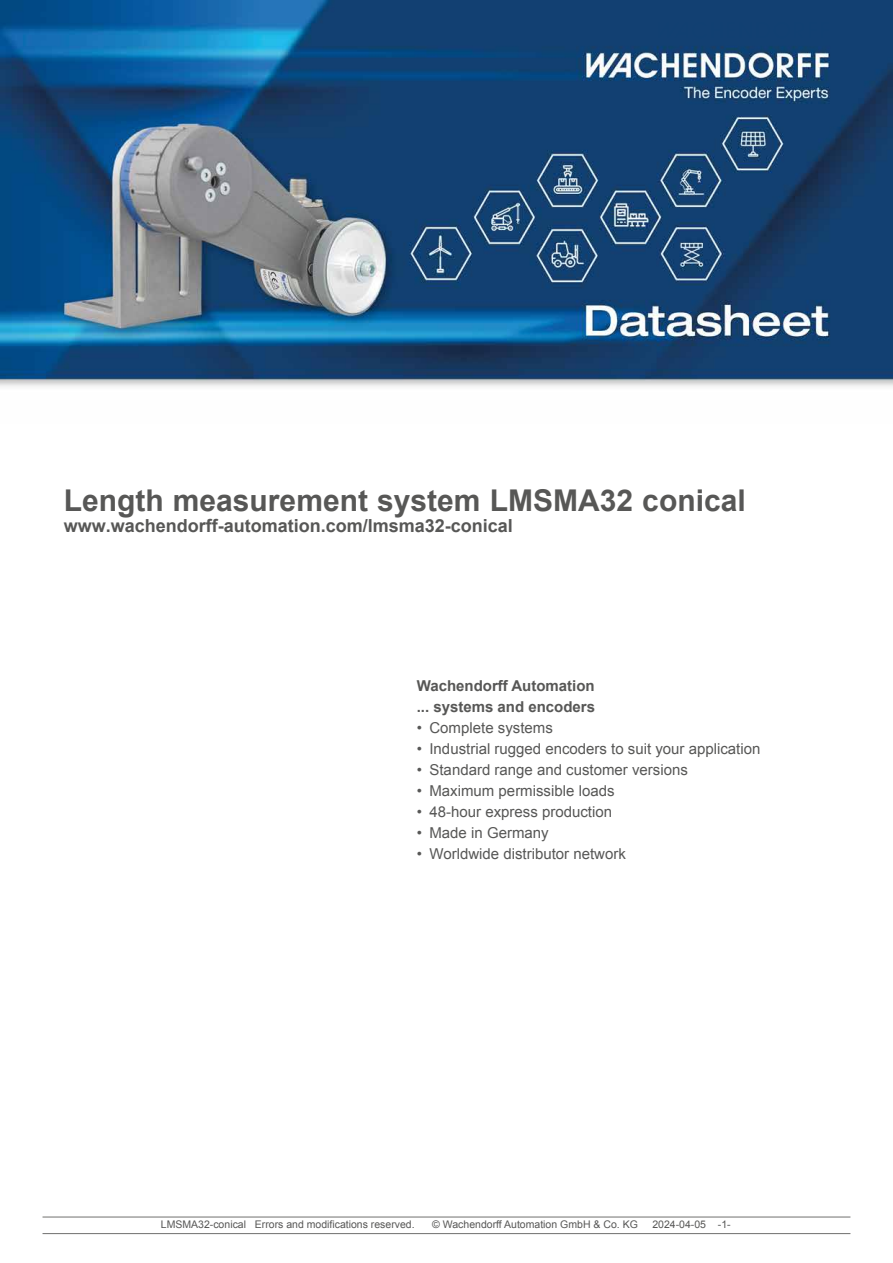
<style>
.page{position:relative;width:893px;height:1263px;background:#fff}
.page>*{position:absolute;margin:0;border:0;box-sizing:border-box;transform-origin:0 0}
.t1{font:700 30px "Arial";color:#575756}
.t2{font:700 18px "Arial";color:#575756}
.t3{font:15px "Arial";color:#575756}
.t4{font:700 15px/21px "Arial";color:#575756}
.t5{font:10.5px "Arial";color:#575756}
</style>
<div class="page">
<hr style="left:43px;top:1217px;width:807px;height:1px;background:#70706f">
<hr style="left:43px;top:1233px;width:807px;height:1px;background:#70706f">
<img style="left:0;top:0;width:892px;height:387px">
<h1 class="t1" style="left:64px;top:480px;width:683px">Length measurement system LMSMA32 conical</h1>
<p class="t2" style="left:64px;top:514px;width:451px">www.wachendorff-automation.com/lmsma32-conical</p>
<p class="t4" style="left:417px;top:676px;width:180px">Wachendorff Automation ... systems and encoders</p>
<p class="t3" style="left:417px;top:718px;width:138px">• Complete systems</p>
<p class="t3" style="left:417px;top:739px;width:345px">• Industrial rugged encoders to suit your application</p>
<p class="t3" style="left:417px;top:760px;width:273px">• Standard range and customer versions</p>
<p class="t3" style="left:417px;top:781px;width:199px">• Maximum permissible loads</p>
<p class="t3" style="left:417px;top:802px;width:197px">• 48-hour express production</p>
<p class="t3" style="left:417px;top:823px;width:133px">• Made in Germany</p>
<p class="t3" style="left:417px;top:844px;width:211px">• Worldwide distributor network</p>
<p class="t5" style="left:161px;top:1217px;width:255px">LMSMA32-conical Errors and modifications reserved.</p>
<p class="t5" style="left:432px;top:1217px;width:207px">© Wachendorff Automation GmbH &amp; Co. KG</p>
<p class="t5" style="left:652px;top:1217px;width:80px">2024-04-05 -1-</p>
</div>
